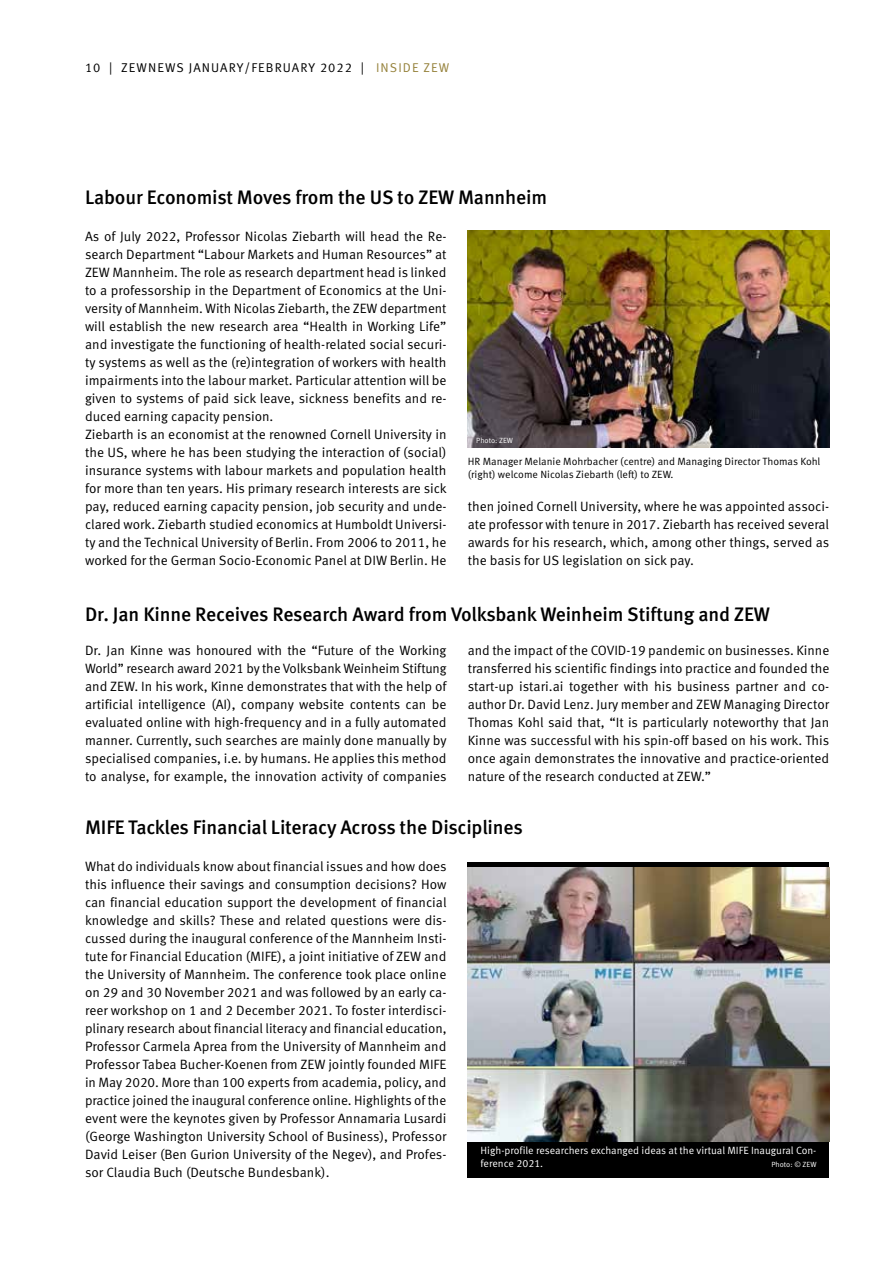
<style>
.page{position:relative;width:893px;height:1263px;background:#fff}
.page>*{position:absolute;margin:0;border:0;box-sizing:border-box;transform-origin:0 0}
.t1{font:500 19.5px "Meta Pro";letter-spacing:-.01em;color:#000}
.t2{font:13.5px/18px "Meta Pro";color:#000;text-align:justify}
.t3{font:12.75px "Meta Pro";letter-spacing:.085em;color:#000}
.t4{font:10.5px/12.8px "Meta Pro";color:#000}
.t5{font:10.5px/12.8px "Meta Pro";color:#fff}
.t6{font:7.5px "Meta Pro";color:#fff}
.s1{color:#95813a}
</style>
<div class="page">
<div style="left:468px;top:862px;width:361px;height:316px;background:#000"></div>
<img style="left:468px;top:867px;width:361px;height:275px">
<img style="left:468px;top:231px;width:361px;height:216px">
<p class="t3" style="left:85px;top:60px;width:366px">10 | ZEWNEWS JANUARY/FEBRUARY 2022 | <span class="s1">INSIDE ZEW</span></p>
<h1 class="t1" style="left:85px;top:185px;width:464px">Labour Economist Moves from the US to ZEW Mannheim</h1>
<p class="t2" style="left:85px;top:228px;width:363px;text-align:left">As of July 2022, Professor Nicolas Ziebarth will head the Re&shy;search Department “Labour Markets and Human Resources” at ZEW Mannheim. The role as research department head is linked to a professorship in the Department of Economics at the Uni&shy;versity of Mannheim. With Nicolas Ziebarth, the ZEW department will establish the new research area “Health in Working Life” and investigate the functioning of health-related social securi&shy;ty systems as well as the (re)integration of workers with health impairments into the labour market. Particular attention will be given to systems of paid sick leave, sickness benefits and re&shy;duced earning capacity pension.<br>Ziebarth is an economist at the renowned Cornell University in the US, where he has been studying the interaction of (social) insurance systems with labour markets and population health for more than ten years. His primary research interests are sick pay, reduced earning capacity pension, job security and unde&shy;clared work. Ziebarth studied economics at Humboldt Universi&shy;ty and the Technical University of Berlin. From 2006 to 2011, he worked for the German Socio-Economic Panel at DIW Berlin. He</p>
<p class="t6" style="left:476px;top:435px;width:38px">Photo: ZEW</p>
<p class="t4" style="left:468px;top:455px;width:354px">HR Manager Melanie Mohrbacher (centre) and Managing Director Thomas Kohl (right) welcome Nicolas Ziebarth (left) to ZEW.</p>
<p class="t2" style="left:468px;top:498px;width:363px">then joined Cornell University, where he was appointed associ&shy;ate professor with tenure in 2017. Ziebarth has received several awards for his research, which, among other things, served as the basis for US legislation on sick pay.</p>
<h1 class="t1" style="left:85px;top:601px;width:686px">Dr. Jan Kinne Receives Research Award from Volksbank Weinheim Stiftung and ZEW</h1>
<p class="t2" style="left:85px;top:642px;width:363px">Dr. Jan Kinne was honoured with the “Future of the Working World” research award 2021 by the Volksbank Weinheim Stiftung and ZEW. In his work, Kinne demonstrates that with the help of artificial intelligence (AI), company website contents can be evaluated online with high-frequency and in a fully automated manner. Currently, such searches are mainly done manually by specialised companies, i.e. by humans. He applies this method to analyse, for example, the innovation activity of companies</p>
<p class="t2" style="left:468px;top:642px;width:363px;text-align:left">and the impact of the COVID-19 pandemic on businesses. Kinne transferred his scientific findings into practice and founded the start-up istari.ai together with his business partner and co-- author Dr. David Lenz. Jury member and ZEW Managing Director Thomas Kohl said that, “It is particularly noteworthy that Jan Kinne was successful with his spin-off based on his work. This once again demonstrates the innovative and practice--oriented nature of the research conducted at ZEW.”</p>
<h1 class="t1" style="left:85px;top:815px;width:439px">MIFE Tackles Financial Literacy Across the Disciplines</h1>
<p class="t2" style="left:85px;top:858px;width:363px">What do individuals know about financial issues and how does this influence their savings and consumption decisions? How can financial education support the development of financial knowledge and skills? These and related questions were dis&shy;cussed during the inaugural conference of the Mannheim Insti&shy;tute for Financial Education (MIFE), a joint initiative of ZEW and the University of Mannheim. The conference took place online on 29 and 30 November 2021 and was followed by an early ca&shy;reer workshop on 1 and 2 December 2021. To foster interdisci&shy;plinary research about financial literacy and financial education, Professor Carmela Aprea from the University of Mannheim and Professor Tabea Bucher-Koenen from ZEW jointly founded MIFE in May 2020. More than 100 experts from academia, policy, and practice joined the inaugural conference online. Highlights of the event were the keynotes given by Professor Annamaria Lusardi (George Washington University School of Business), Professor David Leiser (Ben Gurion University of the Negev), and Profes&shy;sor Claudia Buch (Deutsche Bundesbank).</p>
<p class="t5" style="left:480px;top:1144px;width:337px">High-profile researchers exchanged ideas at the virtual MIFE Inaugural Con&shy;ference 2021.</p>
<p class="t6" style="left:771px;top:1159px;width:47px">Photo: © ZEW</p>
</div>
